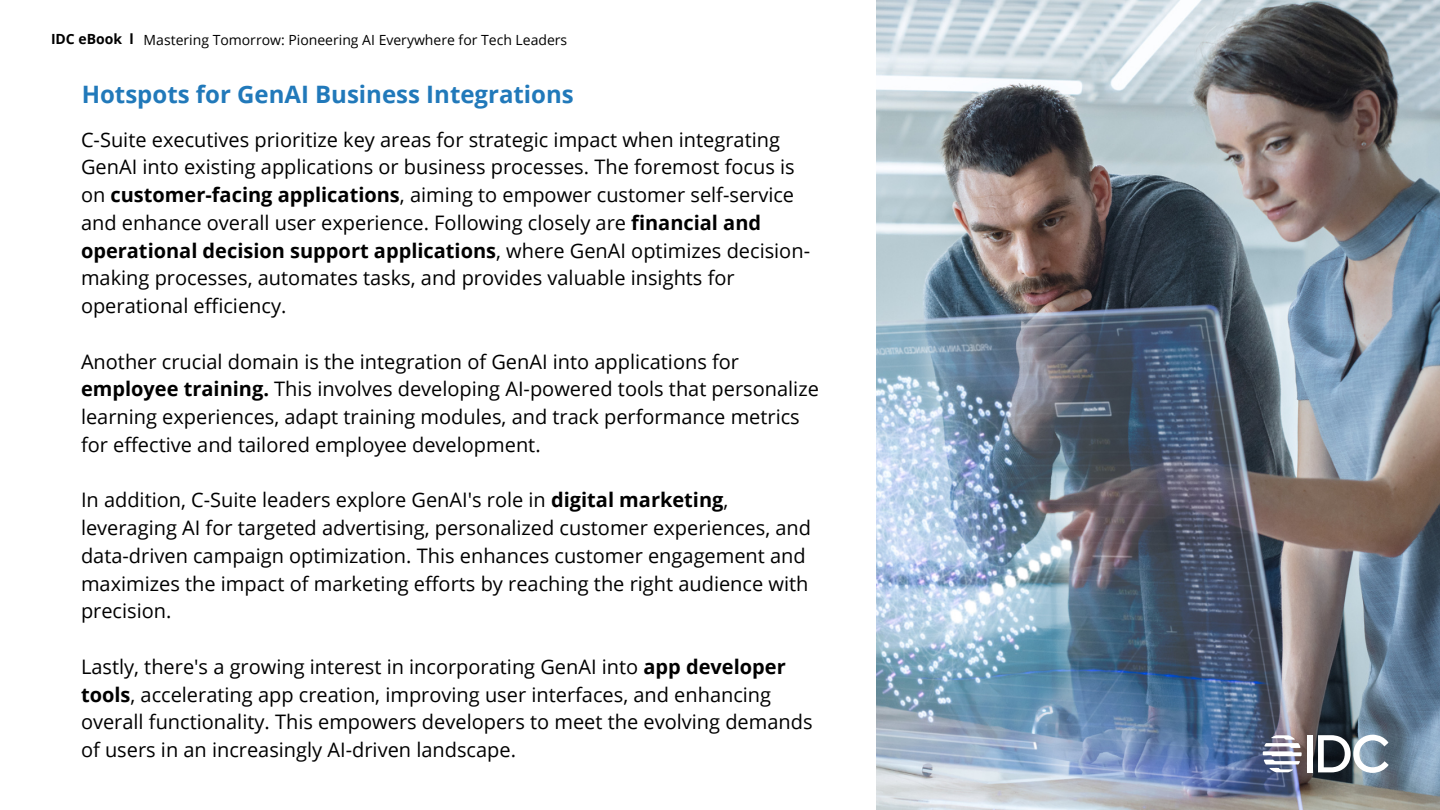
<style>
.page{position:relative;width:1440px;height:810px;background:#fff}
.page>*{position:absolute;margin:0;border:0;box-sizing:border-box;transform-origin:0 0}
.t1{font:700 24px "Open Sans";color:#2179ba}
.t2{font:20px/27.8px "Open Sans";color:#000}
.t3{font:14px "Open Sans";color:#000}
.t4{font:700 14px "Open Sans";color:#000}
.s1{font-weight:700}
</style>
<div class="page">
<img style="left:876px;top:0;width:564px;height:810px">
<div style="left:1307px;top:735px;width:6px;height:37px;background:#fff"></div>
<svg style="left:1318px;top:735px;width:71px;height:38px"></svg>
<svg style="left:1263px;top:735px;width:39px;height:37px"></svg>
<p class="t4" style="left:51px;top:29px;width:84px">IDC eBook l</p>
<p class="t3" style="left:144px;top:30px;width:425px">Mastering Tomorrow: Pioneering AI Everywhere for Tech Leaders</p>
<p class="t1" style="left:82px;top:78px;width:494px">Hotspots for GenAI Business Integrations</p>
<p class="t2" style="left:81px;top:125px;width:731px">C-Suite executives prioritize key areas for strategic impact when integrating GenAI into existing applications or business processes. The foremost focus is on <span class="s1">customer-facing applications</span>, aiming to empower customer self-service and enhance overall user experience. Following closely are <span class="s1">financial and operational decision support applications</span>, where GenAI optimizes decision&shy;making processes, automates tasks, and provides valuable insights for operational efficiency.</p>
<p class="t2" style="left:81px;top:347px;width:739px">Another crucial domain is the integration of GenAI into applications for <span class="s1">employee training.</span> This involves developing AI-powered tools that personalize learning experiences, adapt training modules, and track performance metrics for effective and tailored employee development.</p>
<p class="t2" style="left:81px;top:486px;width:732px">In addition, C-Suite leaders explore GenAI's role in <span class="s1">digital marketing</span>, leveraging AI for targeted advertising, personalized customer experiences, and data-driven campaign optimization. This enhances customer engagement and maximizes the impact of marketing efforts by reaching the right audience with precision.</p>
<p class="t2" style="left:81px;top:652px;width:733px">Lastly, there's a growing interest in incorporating GenAI into <span class="s1">app developer tools</span>, accelerating app creation, improving user interfaces, and enhancing overall functionality. This empowers developers to meet the evolving demands of users in an increasingly AI-driven landscape.</p>
</div>
